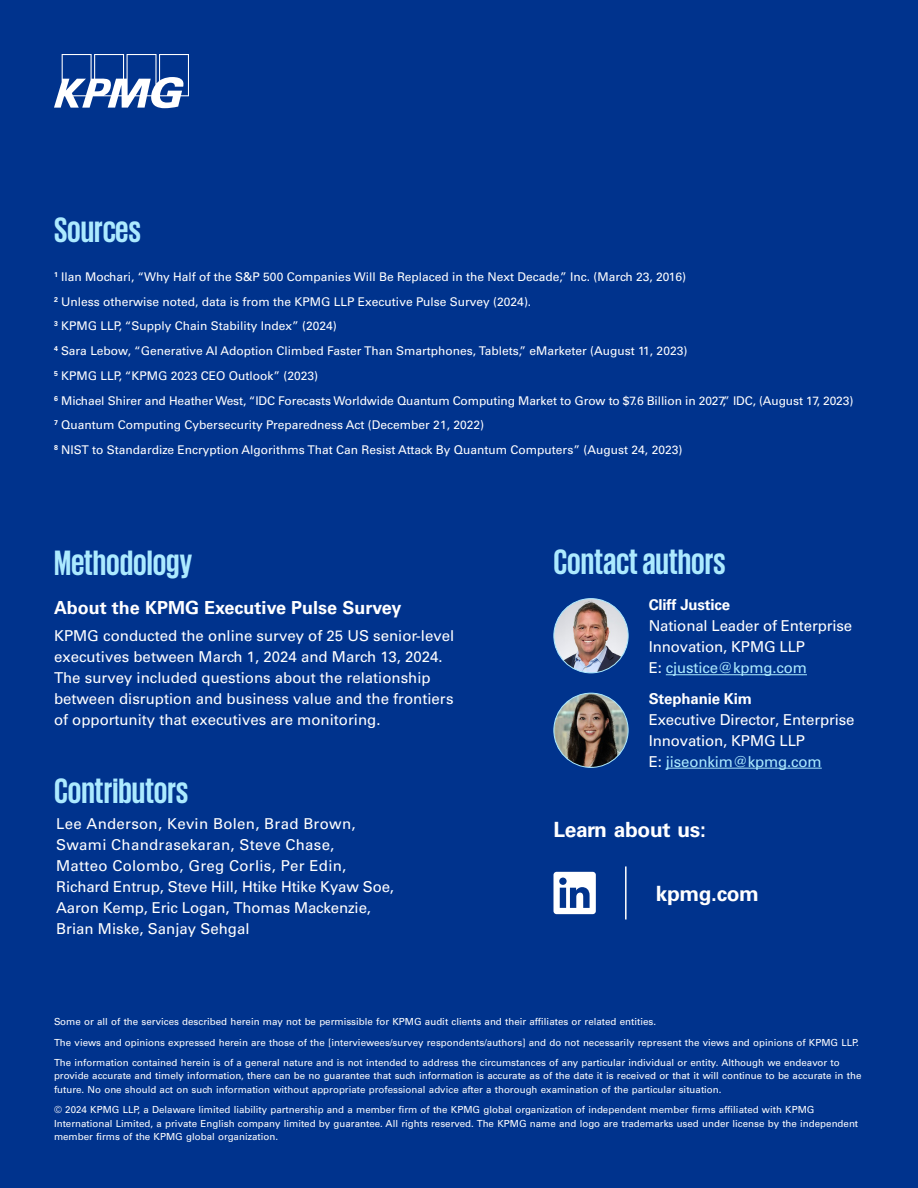
<style>
.page{position:relative;width:918px;height:1188px;background:#00338d}
.page>*{position:absolute;margin:0;border:0;box-sizing:border-box;transform-origin:0 0}
.t1{font:700 36px "KPMG";color:#aceaff}
.t2{font:700 21px "Univers LT Pro 65";letter-spacing:-.02em;color:#fff}
.t3{font:700 18px "Univers LT Pro 65";color:#fff}
.t4{font:15px/21px "Univers LT Pro 55 Roman";color:#fff}
.t5{font:700 15px "Univers LT Pro 65";letter-spacing:-.01em;color:#fff}
.t6{font:12px/24.8px "Univers LT Pro 55 Roman";color:#fff}
.t7{font:9.75px/13.5px "Univers LT Pro 55 Roman";color:#fff}
.s1{color:#aceaff}
</style>
<div class="page">
<svg style="left:54px;top:54px;width:135px;height:54px"></svg>
<img style="left:554px;top:599px;width:74px;height:74px;border-radius:37px">
<div style="left:554px;top:598px;width:74px;height:75px;border:1px solid #aceaff;border-radius:50%"></div>
<img style="left:554px;top:693px;width:74px;height:74px;border-radius:37px">
<div style="left:554px;top:693px;width:74px;height:75px;border:1px solid #aceaff;border-radius:50%"></div>
<hr style="left:666px;top:674px;width:141px;height:1px;background:#aceaff">
<hr style="left:666px;top:768px;width:156px;height:1px;background:#aceaff">
<svg style="left:554px;top:872px;width:42px;height:42px"></svg>
<hr style="left:625px;top:866px;width:2px;height:54px;background:#fff">
<h1 class="t1" style="left:54px;top:212px;width:89px">Sources</h1>
<p class="t6" style="left:54px;top:264px;width:801px"><sup>1</sup> Ilan Mochari, “Why Half of the S&amp;P 500 Companies Will Be Replaced in the Next Decade,” Inc. (March 23, 2016)<br><sup>2</sup> Unless otherwise noted, data is from the KPMG LLP Executive Pulse Survey (2024).<br><sup>3</sup> KPMG LLP, “Supply Chain Stability Index” (2024)<br><sup>4</sup> Sara Lebow, “Generative AI Adoption Climbed Faster Than Smartphones, Tablets,” eMarketer (August 11, 2023)<br><sup>5</sup> KPMG LLP, “KPMG 2023 CEO Outlook” (2023)<br><sup>6</sup> Michael Shirer and Heather West, “IDC Forecasts Worldwide Quantum Computing Market to Grow to $7.6 Billion in 2027,” IDC, (August 17, 2023)<br><sup>7</sup> Quantum Computing Cybersecurity Preparedness Act (December 21, 2022)<br><sup>8</sup> NIST to Standardize Encryption Algorithms That Can Resist Attack By Quantum Computers” (August 24, 2023)</p>
<h1 class="t1" style="left:54px;top:544px;width:140px">Methodology</h1>
<h3 class="t3" style="left:54px;top:595px;width:349px">About the KPMG Executive Pulse Survey</h3>
<p class="t4" style="left:54px;top:625px;width:402px">KPMG conducted the online survey of 25 US senior-level executives between March 1, 2024 and March 13, 2024.<br>The survey included questions about the relationship between disruption and business value and the frontiers of opportunity that executives are monitoring.</p>
<h1 class="t1" style="left:54px;top:773px;width:136px">Contributors</h1>
<h3 class="t4" style="left:56px;top:812px;width:339px">Lee Anderson, Kevin Bolen, Brad Brown, Swami Chandrasekaran, Steve Chase,<br>Matteo Colombo, Greg Corlis, Per Edin, Richard Entrup, Steve Hill, Htike Htike Kyaw Soe, Aaron Kemp, Eric Logan, Thomas Mackenzie, Brian Miske, Sanjay Sehgal</h3>
<h1 class="t1" style="left:554px;top:544px;width:174px">Contact authors</h1>
<h3 class="t5" style="left:649px;top:594px;width:83px">Cliff Justice</h3>
<h3 class="t4" style="left:649px;top:615px;width:205px">National Leader of Enterprise<br>Innovation, KPMG LLP<br>E: <span class="s1">cjustice@kpmg.com</span></h3>
<h3 class="t5" style="left:649px;top:688px;width:105px">Stephanie Kim</h3>
<h3 class="t4" style="left:649px;top:708px;width:207px">Executive Director, Enterprise<br>Innovation, KPMG LLP<br>E: <span class="s1">jiseonkim@kpmg.com</span></h3>
<h2 class="t2" style="left:554px;top:815px;width:154px">Learn about us:</h2>
<h2 class="t2" style="left:656px;top:878px;width:105px">kpmg.com</h2>
<p class="t7" style="left:54px;top:1011px;width:806px;line-height:20.2px">Some or all of the services described herein may not be permissible for KPMG audit clients and their affiliates or related entities.<br>The views and opinions expressed herein are those of the [interviewees/survey respondents/authors] and do not necessarily represent the views and opinions of KPMG LLP.<br>The information contained herein is of a general nature and is not intended to address the circumstances of any particular individual or entity. Although we endeavor to</p>
<p class="t7" style="left:54px;top:1069px;width:809px">provide accurate and timely information, there can be no guarantee that such information is accurate as of the date it is received or that it will continue to be accurate in the future. No one should act on such information without appropriate professional advice after a thorough examination of the particular situation.</p>
<p class="t7" style="left:54px;top:1102px;width:806px">© 2024 KPMG LLP, a Delaware limited liability partnership and a member firm of the KPMG global organization of independent member firms affiliated with KPMG<br>International Limited, a private English company limited by guarantee. All rights reserved. The KPMG name and logo are trademarks used under license by the independent member firms of the KPMG global organization.</p>
</div>
